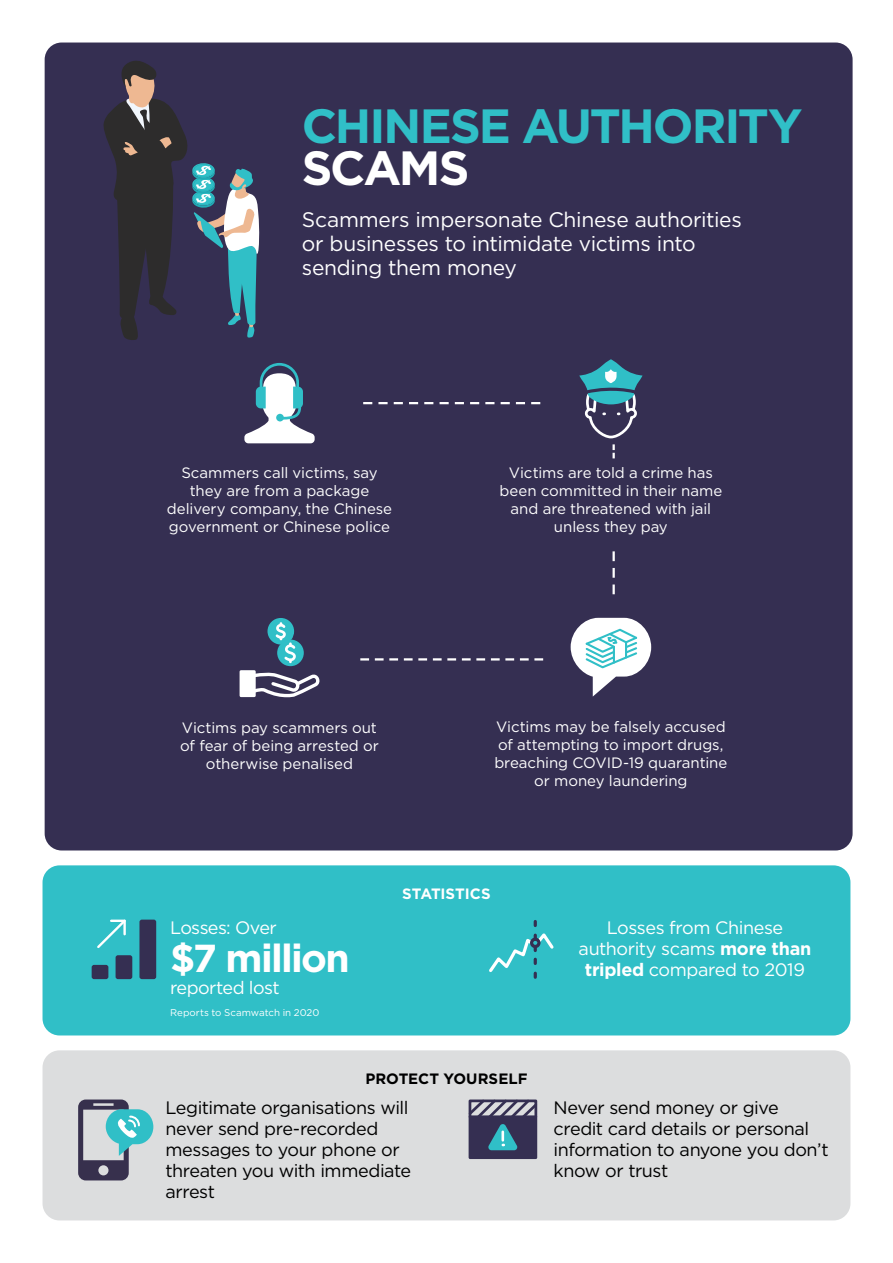
<style>
.page{position:relative;width:893px;height:1263px;background:#fff}
.page>*{position:absolute;margin:0;border:0;box-sizing:border-box;transform-origin:0 0}
.t1{font:700 48px/42px "Gotham";letter-spacing:-.04em;color:#30bfc7}
.t2{font:700 39px "Gotham";letter-spacing:-.045em;color:#fff}
.t3{font:21px/24px "Gotham";letter-spacing:-.015em;color:#fff}
.t4{font:18px/21px "Gotham";letter-spacing:-.025em;color:#000}
.t5{font:18px/21px "Gotham";letter-spacing:-.025em;color:#fff;text-align:center}
.t6{font:15px/18px "Gotham";letter-spacing:-.005em;color:#fff;text-align:center}
.t7{font:700 15px "Gotham";color:#000}
.t8{font:700 15px "Gotham";color:#fff}
.t9{font:9.75px "Gotham";letter-spacing:.005em;color:#fff}
.s1{color:#fff}
.s2{font-weight:700}
</style>
<div class="page">
<div style="left:45px;top:43px;width:808px;height:807px;background:#352f52;border-radius:17px"></div>
<svg style="left:363px;top:402px;width:177px;height:2px"></svg>
<svg style="left:244px;top:363px;width:71px;height:80px"></svg>
<div style="left:276px;top:414px;width:8px;height:7px;background:#30bfc7;border-radius:50%"></div>
<svg style="left:571px;top:618px;width:80px;height:78px"></svg>
<div style="left:277px;top:639px;width:27px;height:27px;background:#30bfc7;border-radius:50%"></div>
<svg style="left:267px;top:618px;width:31px;height:45px"></svg>
<svg style="left:256px;top:672px;width:63px;height:25px"></svg>
<div style="left:241px;top:671px;width:13px;height:25px;background:#fff"></div>
<div style="left:240px;top:670px;width:16px;height:27px;border:3px solid #fff"></div>
<svg style="left:579px;top:359px;width:63px;height:79px"></svg>
<div style="left:43px;top:1050px;width:807px;height:170px;background:#dcddde;border-radius:17px"></div>
<svg style="left:78px;top:1099px;width:75px;height:81px"></svg>
<svg style="left:360px;top:658px;width:183px;height:2px"></svg>
<svg style="left:104px;top:61px;width:155px;height:279px"></svg>
<div style="left:43px;top:865px;width:807px;height:170px;background:#30bfc7;border-radius:17px"></div>
<svg style="left:612px;top:444px;width:3px;height:14px"></svg>
<svg style="left:612px;top:551px;width:3px;height:43px"></svg>
<svg style="left:97px;top:919px;width:29px;height:29px"></svg>
<div style="left:92px;top:965px;width:16px;height:14px;background:#352f52;border-radius:2px"></div>
<div style="left:116px;top:955px;width:16px;height:24px;background:#352f52;border-radius:2px"></div>
<div style="left:139px;top:919px;width:17px;height:60px;background:#352f52;border-radius:2px"></div>
<svg style="left:489px;top:921px;width:65px;height:56px"></svg>
<div style="left:530px;top:937px;width:10px;height:11px;border:3px solid #352f52;border-radius:50%"></div>
<div style="left:469px;top:1099px;width:68px;height:60px;border:3px solid #352f52"></div>
<div style="left:470px;top:1117px;width:65px;height:40px;background:#352f52"></div>
<svg style="left:469px;top:1099px;width:68px;height:51px"></svg>
<p class="t1" style="left:302px;top:104px;width:502px">CHINESE AUTHORITY<br><span class="s1">SCAMS</span></p>
<p class="t3" style="left:302px;top:208px;width:441px">Scammers impersonate Chinese authorities or businesses to intimidate victims into sending them money</p>
<p class="t6" style="left:167px;top:463px;width:227px">Scammers call victims, say they are from a package delivery company, the Chinese government or Chinese police</p>
<p class="t6" style="left:500px;top:463px;width:224px">Victims are told a crime has been committed in their name and are threatened with jail unless they pay</p>
<p class="t6" style="left:180px;top:719px;width:200px">Victims pay scammers out of fear of being arrested or otherwise penalised</p>
<p class="t6" style="left:494px;top:717px;width:235px">Victims may be falsely accused of attempting to import drugs, breaching COVID-19 quarantine or money laundering</p>
<p class="t5" style="left:170px;top:917px;width:108px">Losses: Over</p>
<p class="t2" style="left:170px;top:932px;width:181px">$7 million</p>
<p class="t5" style="left:170px;top:976px;width:111px">reported lost</p>
<p class="t9" style="left:170px;top:1006px;width:151px">Reports to Scamwatch in 2020</p>
<p class="t8" style="left:402px;top:884px;width:90px">STATISTICS</p>
<p class="t5" style="left:579px;top:917px;width:234px">Losses from Chinese authority scams <span class="s2">more than tripled</span> compared to 2019</p>
<p class="t7" style="left:365px;top:1069px;width:164px">PROTECT YOURSELF</p>
<p class="t4" style="left:165px;top:1096px;width:247px">Legitimate organisations will never send pre-recorded messages to your phone or threaten you with immediate arrest</p>
<p class="t4" style="left:554px;top:1096px;width:277px">Never send money or give credit card details or personal information to anyone you don’t know or trust</p>
</div>
